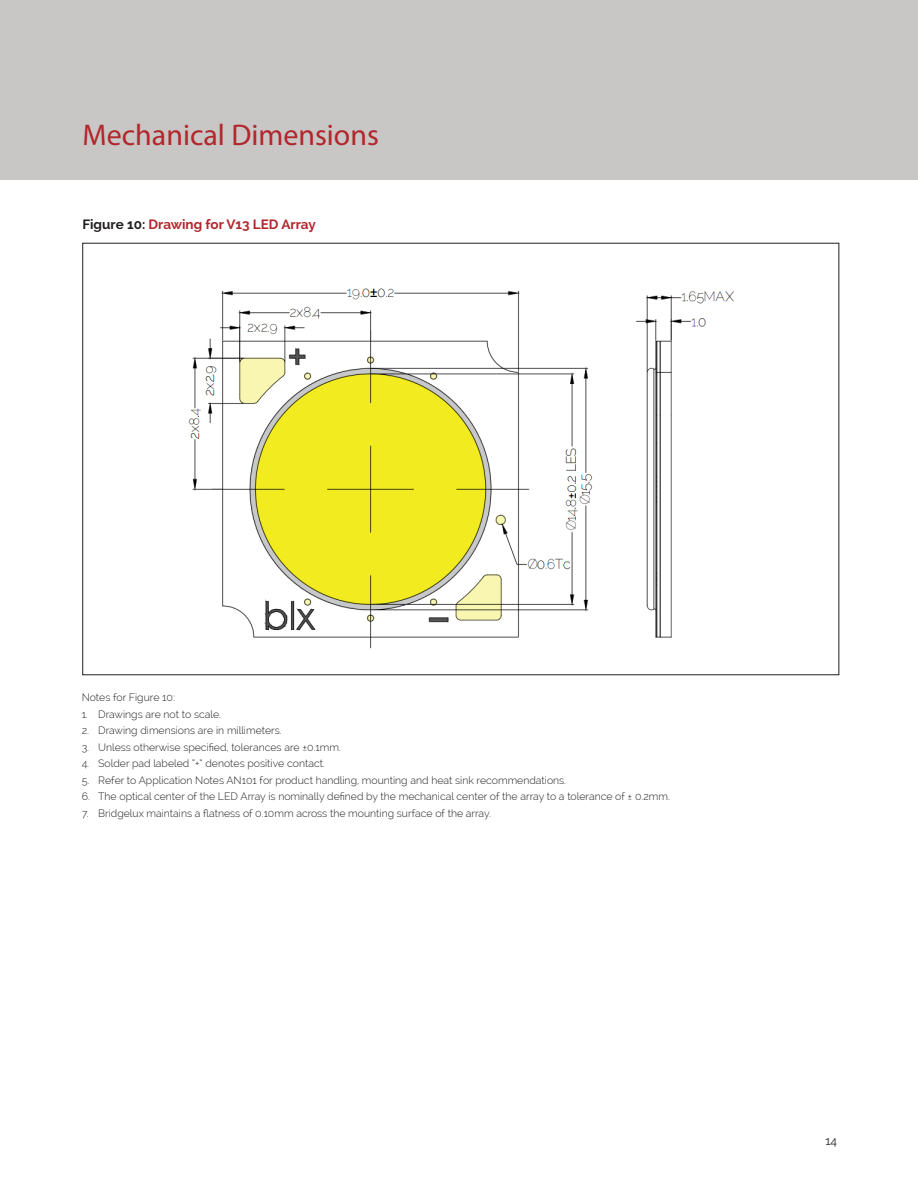
<style>
.page{position:relative;width:918px;height:1188px;background:#fff}
.page>*{position:absolute;margin:0;border:0;box-sizing:border-box;transform-origin:0 0}
.section_header{font:30px "Myriad Pro";color:#b1272c}
.main_text_block{font:700 13.5px "Raleway";color:#b1272c}
.t1{font:12px "Raleway";color:#231f20}
.main_text_block-2{font:300 10.5px "Raleway";color:#231f20}
.s1{color:#231f20}
</style>
<div class="page">
<div style="left:0;top:0;width:918px;height:180px;background:#c8c7c6"></div>
<img style="left:188px;top:288px;width:546px;height:361px">
<p class="section_header" style="left:82px;top:117px;width:298px">Mechanical Dimensions</p>
<p class="main_text_block" style="left:82px;top:216px;width:235px"><span class="s1">Figure 10:</span> Drawing for V13 LED Array</p>
<p class="main_text_block-2" style="left:82px;top:692px;width:95px">Notes for Figure 10:</p>
<p class="main_text_block-2" style="left:82px;top:708px;width:141px">1. Drawings are not to scale.</p>
<p class="main_text_block-2" style="left:82px;top:725px;width:202px">2. Drawing dimensions are in millimeters.</p>
<p class="main_text_block-2" style="left:82px;top:741px;width:261px">3. Unless otherwise specified, tolerances are ±0.1mm.</p>
<p class="main_text_block-2" style="left:82px;top:758px;width:245px">4. Solder pad labeled “+” denotes positive contact.</p>
<p class="main_text_block-2" style="left:82px;top:774px;width:486px">5. Refer to Application Notes AN101 for product handling, mounting and heat sink recommendations.</p>
<p class="main_text_block-2" style="left:82px;top:791px;width:590px">6. The optical center of the LED Array is nominally defined by the mechanical center of the array to a tolerance of ± 0.2mm.</p>
<p class="main_text_block-2" style="left:82px;top:807px;width:411px">7. Bridgelux maintains a flatness of 0.10mm across the mounting surface of the array.</p>
<p class="t1" style="left:825px;top:1134px;width:13px">14</p>
</div>
